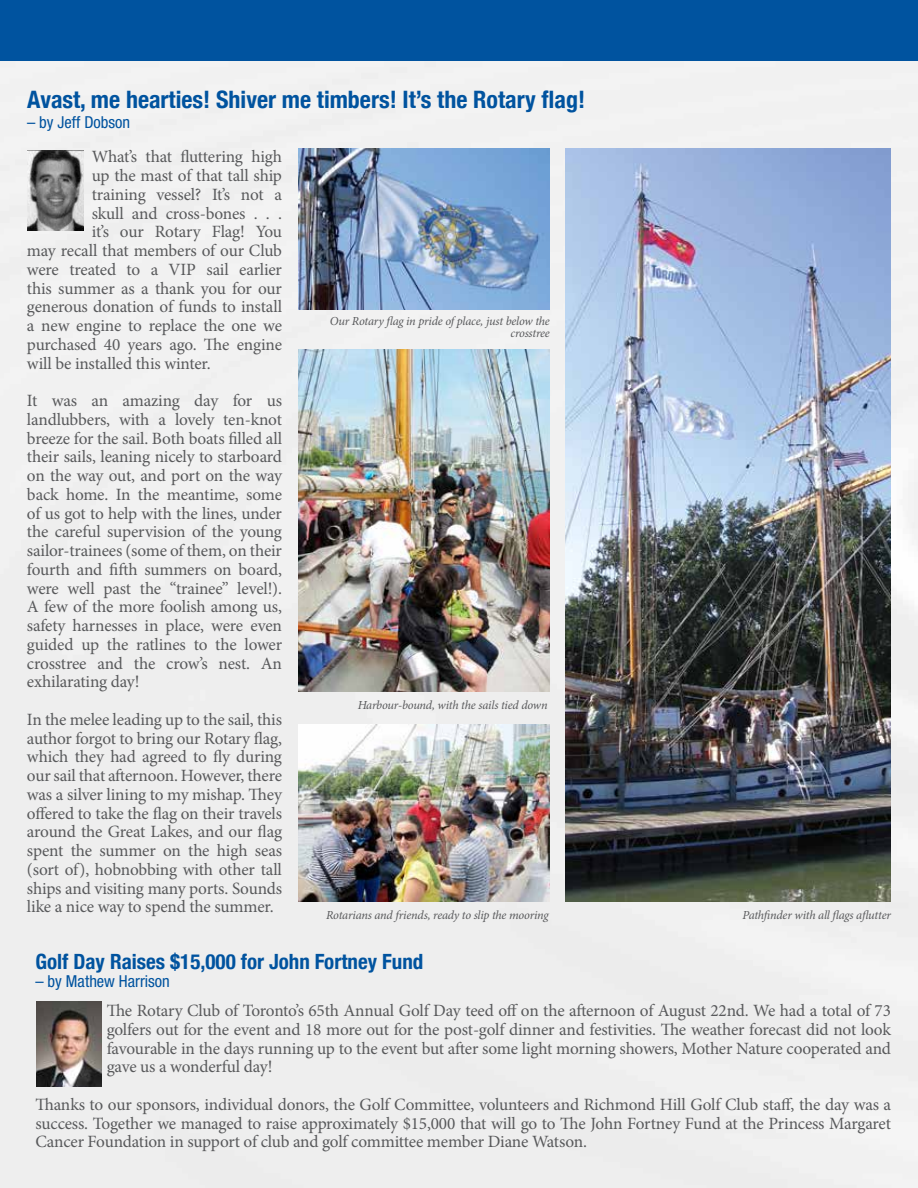
<style>
.page{position:relative;width:918px;height:1188px;background:#fff}
.page>*{position:absolute;margin:0;border:0;box-sizing:border-box;transform-origin:0 0}
.t1{font:700 condensed 24px "Helvetica Neue";color:#00539f}
.t2{font:700 condensed 21px "Helvetica Neue";color:#00539f}
.t3{font:17.25px/18.8px "Minion Pro";letter-spacing:-.015em;color:#58595b;text-align:justify}
.t4{font:condensed 16.5px "Helvetica Neue LT Std";color:#00539f}
.t5{font:italic 12.3px/12.3px "Minion Pro";letter-spacing:-.02em;color:#58595b;text-align:right}
</style>
<div class="page">
<div style="left:0;top:61px;width:918px;height:1127px;background:#eee"></div>
<div style="left:0;top:0;width:918px;height:61px;background:#00539f"></div>
<img style="left:566px;top:148px;width:325px;height:754px">
<img style="left:298px;top:349px;width:252px;height:343px">
<img style="left:298px;top:148px;width:252px;height:162px">
<img style="left:298px;top:724px;width:252px;height:178px">
<img style="left:37px;top:1001px;width:65px;height:85px">
<img style="left:27px;top:150px;width:56px;height:81px">
<h1 class="t1" style="left:27px;top:80px;width:560px">Avast, me hearties! Shiver me timbers! It’s the Rotary flag!</h1>
<p class="t4" style="left:27px;top:113px;width:105px">– by Jeff Dobson</p>
<p class="t3" style="left:92px;top:147px;width:192px">What’s that fluttering high</p>
<p class="t3" style="left:92px;top:166px;width:192px">up the mast of that tall ship</p>
<p class="t3" style="left:92px;top:185px;width:192px">training vessel? It’s not a</p>
<p class="t3" style="left:92px;top:204px;width:192px">skull and cross-bones . . .</p>
<p class="t3" style="left:92px;top:222px;width:192px">it’s our Rotary Flag! You</p>
<p class="t3" style="left:27px;top:241px;width:257px">may recall that members of our Club</p>
<p class="t3" style="left:27px;top:260px;width:257px">were treated to a VIP sail earlier</p>
<p class="t3" style="left:27px;top:279px;width:257px">this summer as a thank you for our</p>
<p class="t3" style="left:27px;top:297px;width:257px">generous donation of funds to install</p>
<p class="t3" style="left:27px;top:316px;width:257px">a new engine to replace the one we</p>
<p class="t3" style="left:27px;top:335px;width:257px">purchased 40 years ago. The engine</p>
<p class="t3" style="left:27px;top:354px;width:185px">will be installed this winter.</p>
<p class="t3" style="left:27px;top:391px;width:257px">It was an amazing day for us landlubbers, with a lovely ten-knot breeze for the sail. Both boats filled all their sails, leaning nicely to starboard on the way out, and port on the way back home. In the meantime, some of us got to help with the lines, under the careful supervision of the young sailor-trainees (some of them, on their fourth and fifth summers on board, were well past the “trainee” level!).<br>A few of the more foolish among us, safety harnesses in place, were even guided up the ratlines to the lower crosstree and the crow’s nest. An exhilarating day!</p>
<p class="t3" style="left:27px;top:710px;width:257px">In the melee leading up to the sail, this author forgot to bring our Rotary flag, which they had agreed to fly during our sail that afternoon. However, there was a silver lining to my mishap. They offered to take the flag on their travels around the Great Lakes, and our flag spent the summer on the high seas (sort of), hobnobbing with other tall ships and visiting many ports. Sounds like a nice way to spend the summer.</p>
<p class="t5" style="left:330px;top:315px;width:221px">Our Rotary flag in pride of place, just below the crosstree</p>
<p class="t5" style="left:358px;top:699px;width:192px">Harbour-bound, with the sails tied down</p>
<p class="t5" style="left:326px;top:909px;width:224px">Rotarians and friends, ready to slip the mooring</p>
<p class="t5" style="left:742px;top:909px;width:150px">Pathfinder with all flags aflutter</p>
<p class="t2" style="left:35px;top:944px;width:389px">Golf Day Raises $15,000 for John Fortney Fund</p>
<p class="t4" style="left:35px;top:971px;width:136px">– by Mathew Harrison</p>
<p class="t3" style="left:107px;top:1001px;width:786px">The Rotary Club of Toronto’s 65th Annual Golf Day teed off on the afternoon of August 22nd. We had a total of 73 golfers out for the event and 18 more out for the post-golf dinner and festivities. The weather forecast did not look favourable in the days running up to the event but after some light morning showers, Mother Nature cooperated and gave us a wonderful day!</p>
<p class="t3" style="left:35px;top:1095px;width:857px">Thanks to our sponsors, individual donors, the Golf Committee, volunteers and Richmond Hill Golf Club staff, the day was a success. Together we managed to raise approximately $15,000 that will go to The John Fortney Fund at the Princess Margaret Cancer Foundation in support of club and golf committee member Diane Watson.</p>
</div>
